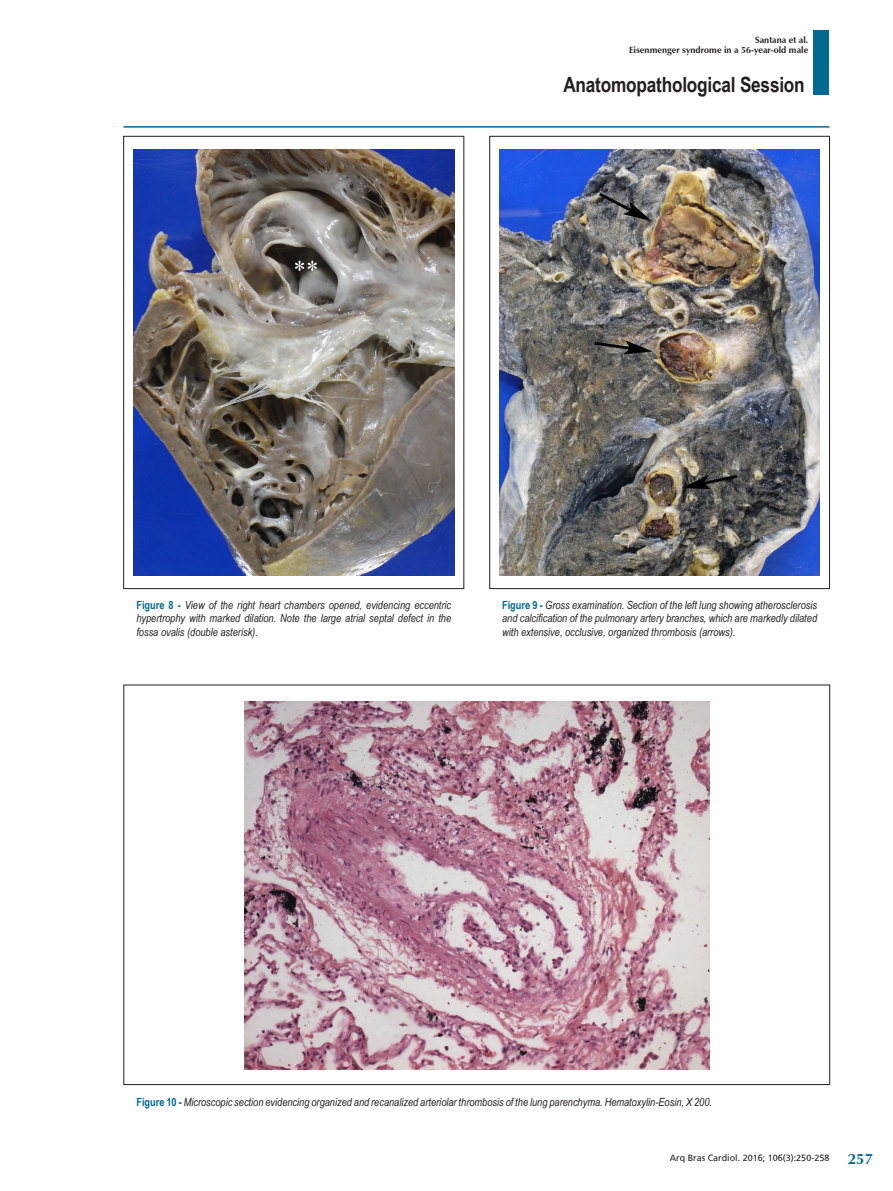
<style>
.page{position:relative;width:893px;height:1191px;background:#fff}
.page>*{position:absolute;margin:0;border:0;box-sizing:border-box;transform-origin:0 0}
.t1{font:700 21px "Arial Narrow";letter-spacing:-.01em;color:#231f20}
.t2{font:700 15px "Zapf Humanist 601 BT";color:#006991}
._06_-_LEGENDA_FIGURA{font:italic 11.25px/13.5px "Arial Narrow";color:#231f20;text-align:justify}
._05_LEGENDA_TABELA{font:italic 11.25px/13.5px "Arial Narrow";color:#231f20;text-align:justify}
.t3{font:700 9px/10.8px "Zapf Humanist 601 BT";color:#231f20;text-align:right}
.t4{font:9px "Frutiger";color:#231f20}
.s1{font-weight:700;font-style:normal;color:#006991}
</style>
<div class="page">
<hr style="left:123px;top:126px;width:706px;height:2px;background:#006991">
<div style="left:813px;top:30px;width:16px;height:64px;background:#006991"></div>
<div style="left:123px;top:136px;width:341px;height:453px;border:1px solid #231f20"></div>
<img style="left:133px;top:149px;width:321px;height:426px">
<div style="left:489px;top:136px;width:341px;height:453px;border:1px solid #231f20"></div>
<img style="left:500px;top:149px;width:319px;height:426px">
<img style="left:245px;top:701px;width:464px;height:368px">
<p class="t3" style="left:629px;top:34px;width:181px">Santana et al.<br>Eisenmenger syndrome in a 56-year-old male</p>
<h1 class="t1" style="left:563px;top:69px;width:243px">Anatomopathological Session</h1>
<p class="_05_LEGENDA_TABELA" style="left:136px;top:598px;width:316px"><span class="s1">Figure 8 -</span> View of the right heart chambers opened, evidencing eccentric hypertrophy with marked dilation. Note the large atrial septal defect in the fossa ovalis (double asterisk).</p>
<p class="_06_-_LEGENDA_FIGURA" style="left:502px;top:598px;width:317px"><span class="s1">Figure 9 -</span> Gross examination. Section of the left lung showing atherosclerosis and calcification of the pulmonary artery branches, which are markedly dilated with extensive, occlusive, organized thrombosis (arrows).</p>
<p class="_06_-_LEGENDA_FIGURA" style="left:136px;top:1095px;width:577px"><span class="s1">Figure 10 -</span> Microscopic section evidencing organized and recanalized arteriolar thrombosis of the lung parenchyma. Hematoxylin-Eosin, X 200.</p>
<p class="t4" style="left:670px;top:1153px;width:161px">Arq Bras Cardiol. 2016; 106(3):250-258</p>
<h2 class="t2" style="left:848px;top:1149px;width:26px">257</h2>
</div>
